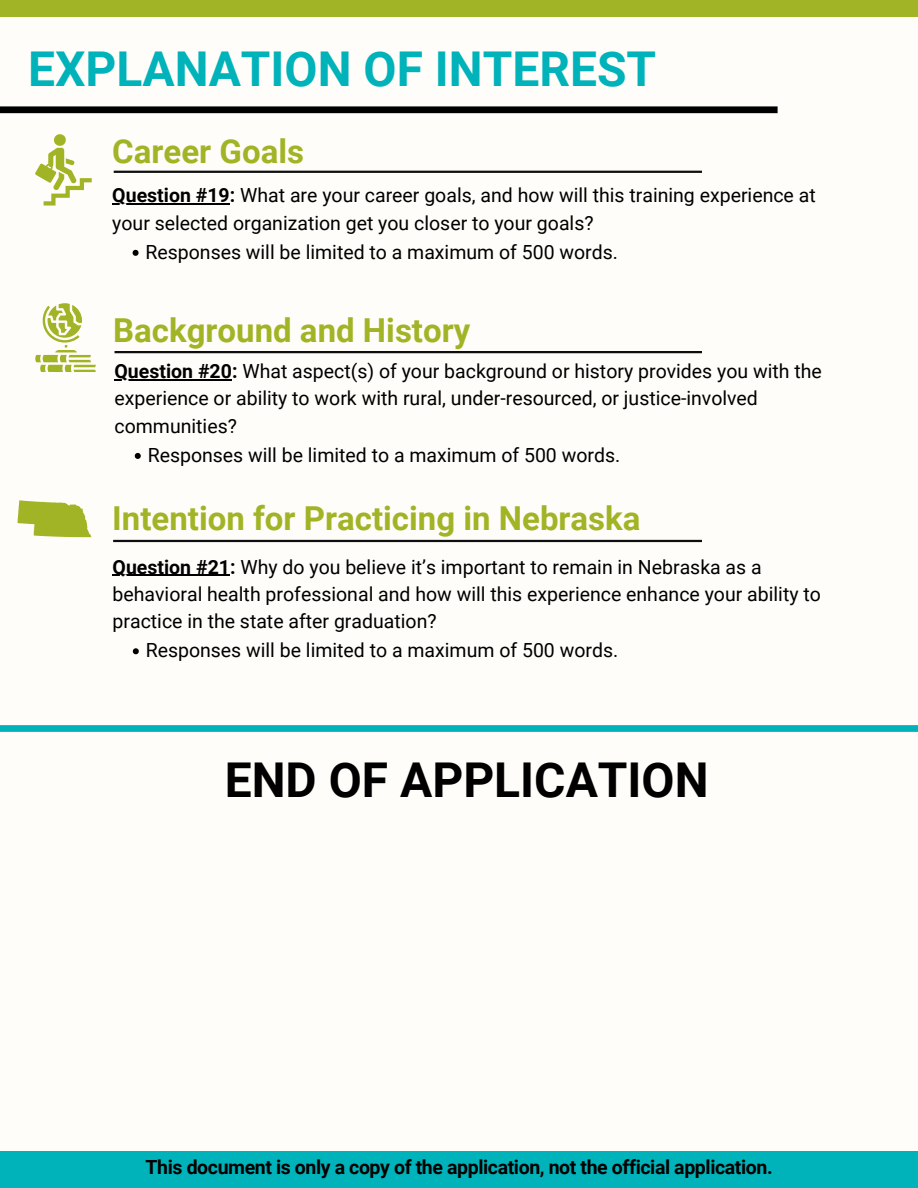
<style>
.page{position:relative;width:918px;height:1188px;background:#fffdf9}
.page>*{position:absolute;margin:0;border:0;box-sizing:border-box;transform-origin:0 0}
.t1{font:700 48px "Roboto";color:#00b2b9}
.t2{font:700 48px "Roboto";color:#000}
.t3{font:700 33px "Roboto";color:#a1b426}
.t4{font:19.5px/27.3px "Roboto";color:#000}
.t5{font:700 19.5px "Roboto";letter-spacing:-.02em;color:#000}
.s1{font-weight:700}
</style>
<div class="page">
<div style="left:0;top:0;width:918px;height:16px;background:#a1b426"></div>
<hr style="left:114px;top:171px;width:588px;height:2px;background:#0e0e0e">
<hr style="left:115px;top:351px;width:587px;height:2px;background:#0e0e0e">
<hr style="left:113px;top:540px;width:589px;height:2px;background:#0e0e0e">
<div style="left:0;top:106px;width:778px;height:7px;background:#000"></div>
<div style="left:0;top:1152px;width:918px;height:36px;background:#00b2b9"></div>
<div style="left:0;top:725px;width:918px;height:7px;background:#00b2b9"></div>
<svg style="left:35px;top:134px;width:57px;height:71px"></svg>
<svg style="left:35px;top:303px;width:61px;height:69px"></svg>
<svg style="left:17px;top:500px;width:75px;height:37px"></svg>
<hr style="left:112px;top:203px;width:118px;height:2px;background:#000">
<svg style="left:133px;top:250px;width:6px;height:6px"></svg>
<hr style="left:115px;top:379px;width:117px;height:2px;background:#000">
<svg style="left:135px;top:453px;width:6px;height:6px"></svg>
<hr style="left:113px;top:575px;width:117px;height:1px;background:#000">
<svg style="left:133px;top:648px;width:6px;height:6px"></svg>
<p class="t1" style="left:28px;top:42px;width:630px">EXPLANATION OF INTEREST</p>
<p class="t3" style="left:112px;top:132px;width:193px">Career Goals</p>
<h2 class="t4" style="left:112px;top:182px;width:705px"><span class="s1">Question #19:</span> What are your career goals, and how will this training experience at your selected organization get you closer to your goals?</h2>
<p class="t4" style="left:145px;top:239px;width:474px">Responses will be limited to a maximum of 500 words.</p>
<p class="t3" style="left:113px;top:311px;width:359px">Background and History</p>
<p class="t4" style="left:115px;top:358px;width:709px"><span class="s1">Question #20:</span> What aspect(s) of your background or history provides you with the experience or ability to work with rural, under-resourced, or justice-involved communities?</p>
<h2 class="t4" style="left:148px;top:442px;width:474px">Responses will be limited to a maximum of 500 words.</h2>
<h2 class="t3" style="left:112px;top:499px;width:530px">Intention for Practicing in Nebraska</h2>
<p class="t4" style="left:113px;top:553px;width:710px"><span class="s1">Question #21:</span> Why do you believe it’s important to remain in Nebraska as a behavioral health professional and how will this experience enhance your ability to practice in the state after graduation?</p>
<p class="t4" style="left:146px;top:637px;width:474px">Responses will be limited to a maximum of 500 words.</p>
<p class="t2" style="left:225px;top:752px;width:485px">END OF APPLICATION</p>
<h1 class="t5" style="left:146px;top:1156px;width:629px">This document is only a copy of the application, not the official application.</h1>
</div>
